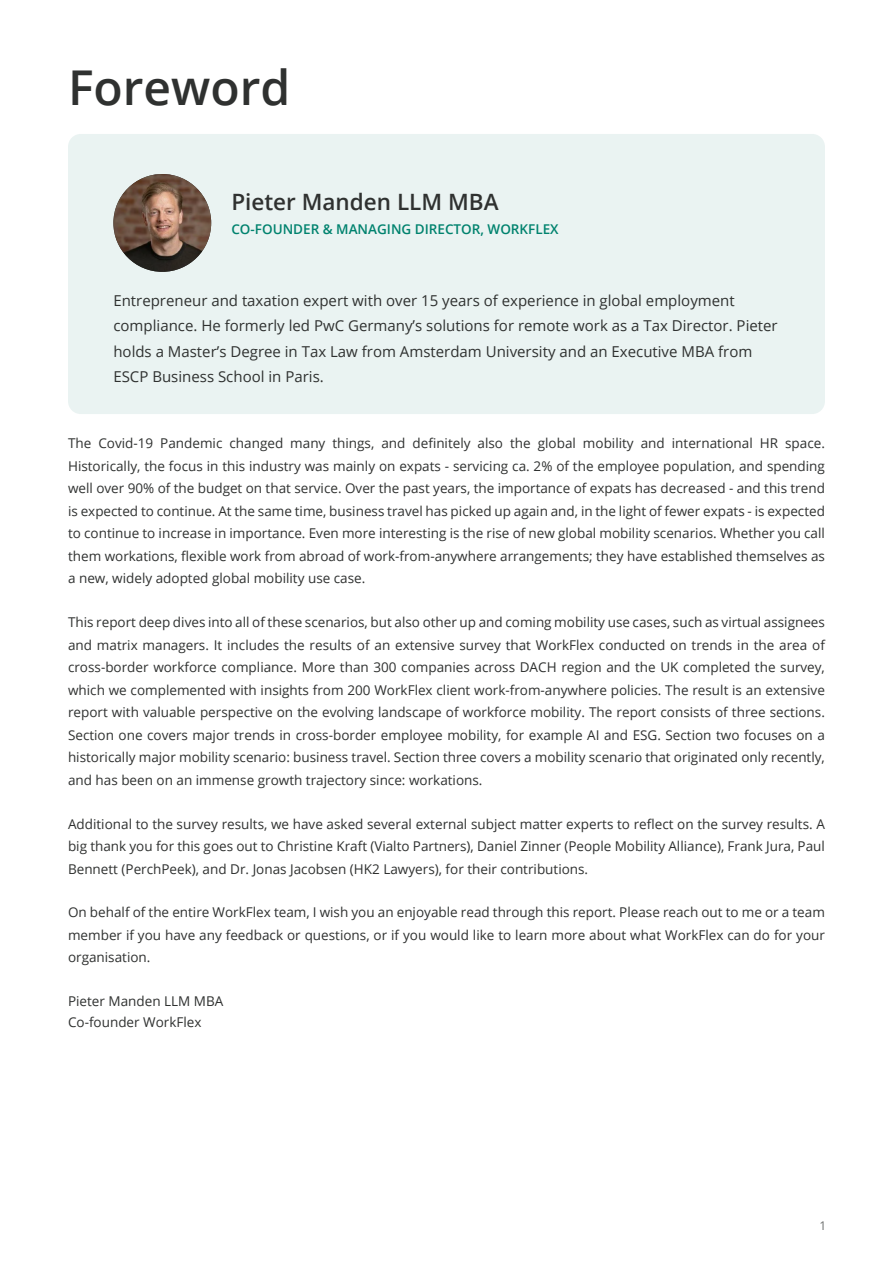
<style>
.page{position:relative;width:893px;height:1263px;background:#fff}
.page>*{position:absolute;margin:0;border:0;box-sizing:border-box;transform-origin:0 0}
.t1{font:600 48px "Open Sans";color:#2f3130}
.t2{font:600 22.5px "Open Sans";color:#2f3130}
.t3{font:15px/25.5px "Open Sans";color:#2f3130}
.t4{font:13.5px/22.5px "Open Sans";color:#2f3130;text-align:justify}
.t5{font:600 13.5px "Open Sans";color:#00826e}
.t6{font:12px "Open Sans";color:#6d6f6e}
</style>
<div class="page">
<div style="left:68px;top:134px;width:757px;height:280px;background:#eaf3f2;border-radius:13px"></div>
<img style="left:113px;top:174px;width:98px;height:98px;border-radius:49px">
<h1 class="t1" style="left:68px;top:54px;width:224px">Foreword</h1>
<h2 class="t2" style="left:231px;top:186px;width:269px">Pieter Manden LLM MBA</h2>
<p class="t5" style="left:231px;top:220px;width:329px">CO-FOUNDER &amp; MANAGING DIRECTOR, WORKFLEX</p>
<p class="t3" style="left:113px;top:287px;width:666px">Entrepreneur and taxation expert with over 15 years of experience in global employment compliance. He formerly led PwC Germany’s solutions for remote work as a Tax Director. Pieter holds a Master’s Degree in Tax Law from Amsterdam University and an Executive MBA from ESCP Business School in Paris.</p>
<p class="t4" style="left:68px;top:432px;width:758px">The Covid-19 Pandemic changed many things, and definitely also the global mobility and international HR space.<br>Historically, the focus in this industry was mainly on expats - servicing ca. 2% of the employee population, and spending well over 90% of the budget on that service. Over the past years, the importance of expats has decreased - and this trend is expected to continue. At the same time, business travel has picked up again and, in the light of fewer expats - is expected to continue to increase in importance. Even more interesting is the rise of new global mobility scenarios. Whether you call them workations, flexible work from abroad of work-from-anywhere arrangements; they have established themselves as a new, widely adopted global mobility use case.</p>
<p class="t4" style="left:68px;top:611px;width:758px">This report deep dives into all of these scenarios, but also other up and coming mobility use cases, such as virtual assignees and matrix managers. It includes the results of an extensive survey that WorkFlex conducted on trends in the area of cross-border workforce compliance. More than 300 companies across DACH region and the UK completed the survey, which we complemented with insights from 200 WorkFlex client work-from-anywhere policies. The result is an extensive report with valuable perspective on the evolving landscape of workforce mobility. The report consists of three sections.<br>Section one covers major trends in cross-border employee mobility, for example AI and ESG. Section two focuses on a historically major mobility scenario: business travel. Section three covers a mobility scenario that originated only recently, and has been on an immense growth trajectory since: workations.</p>
<p class="t4" style="left:68px;top:812px;width:758px">Additional to the survey results, we have asked several external subject matter experts to reflect on the survey results. A big thank you for this goes out to Christine Kraft (Vialto Partners), Daniel Zinner (People Mobility Alliance), Frank Jura, Paul Bennett (PerchPeek), and Dr. Jonas Jacobsen (HK2 Lawyers), for their contributions.</p>
<p class="t4" style="left:68px;top:901px;width:758px">On behalf of the entire WorkFlex team, I wish you an enjoyable read through this report. Please reach out to me or a team member if you have any feedback or questions, or if you would like to learn more about what WorkFlex can do for your organisation.</p>
<p class="t4" style="left:68px;top:990px;width:157px;line-height:21.3px">Pieter Manden LLM MBA<br>Co-founder WorkFlex</p>
<p class="t6" style="left:819px;top:1217px;width:8px">1</p>
</div>
